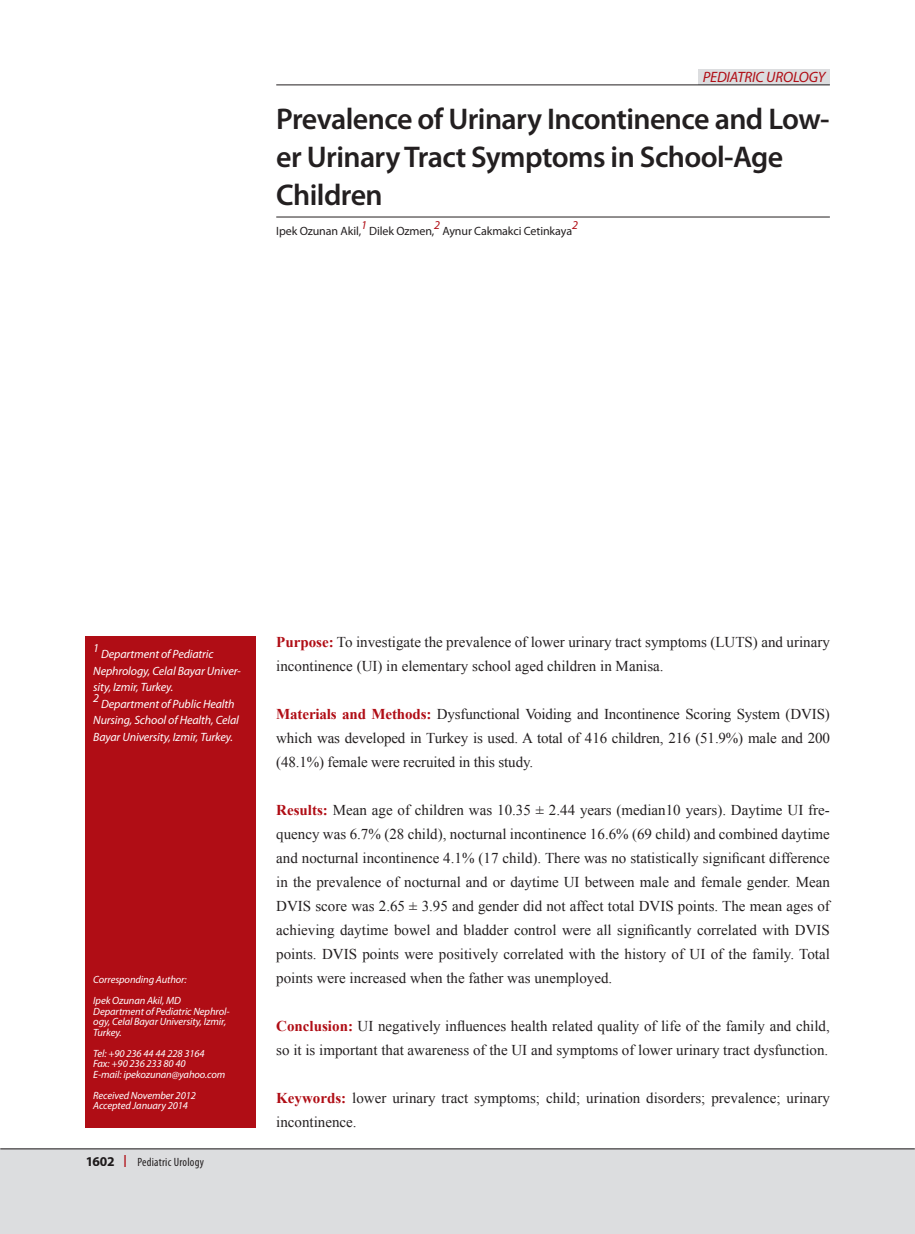
<style>
.page{position:relative;width:915px;height:1234px;background:#fff}
.page>*{position:absolute;margin:0;border:0;box-sizing:border-box;transform-origin:0 0}
.t1{font:600 30px/37.8px "Myriad Pro";letter-spacing:-.02em;color:#231f20}
.t2{font:15px/24px "Times New Roman";color:#231f20}
.t3{font:italic 15px "Myriad Pro";letter-spacing:-.01em;color:#b00d15}
.t4{font:700 13.5px "Myriad Pro";color:#231f20}
.t5{font:italic 12px/16.5px "Myriad Pro";letter-spacing:-.01em;color:#fff}
.t6{font:12px "Myriad Pro";letter-spacing:-.01em;color:#231f20}
.t7{font:condensed 12px "Myriad Pro";letter-spacing:.02em;color:#231f20}
.t8{font:italic 12px "Myriad Pro";color:#b00d15}
.t9{font:italic 10.5px/10.5px "Myriad Pro";letter-spacing:-.01em;color:#fff}
.s1{font-size:12px;color:#b00d15}
.s2{font-weight:700;color:#b00d15}
</style>
<div class="page">
<div style="left:0;top:1148px;width:914px;height:85px;background:#dcdddf"></div>
<hr style="left:0;top:1148px;width:914px;height:1px;background:#231f20">
<hr style="left:276px;top:217px;width:553px;height:1px;background:#231f20">
<hr style="left:276px;top:85px;width:553px;height:1px;background:#231f20">
<div style="left:85px;top:636px;width:170px;height:491px;background:#b00d15"></div>
<div style="left:698px;top:69px;width:131px;height:15px;background:#dcdddf"></div>
<p class="t3" style="left:702px;top:68px;width:124px">PEDIATRIC UROLOGY</p>
<h1 class="t1" style="left:276px;top:99px;width:554px">Prevalence of Urinary Incontinence and Low&shy;er Urinary Tract Symptoms in School-Age<br>Children</h1>
<p class="t6" style="left:276px;top:223px;width:86px">Ipek Ozunan Akil,</p>
<p class="t8" style="left:434px;top:217px;width:7px">2</p>
<p class="t8" style="left:572px;top:217px;width:7px">2</p>
<p class="t8" style="left:361px;top:217px;width:7px">1</p>
<p class="t6" style="left:369px;top:223px;width:67px">Dilek Ozmen,</p>
<p class="t6" style="left:442px;top:223px;width:131px">Aynur Cakmakci Cetinkaya</p>
<p class="t5" style="left:93px;top:639px;width:7px">1</p>
<p class="t5" style="left:93px;top:645px;width:149px;text-indent:8px">Department of Pediatric<br>Nephrology, Celal Bayar Univer&shy;sity, Izmir, Turkey.</p>
<p class="t5" style="left:93px;top:689px;width:7px">2</p>
<p class="t5" style="left:93px;top:695px;width:147px;text-align:center">Department of Public Health<br>Nursing, School of Health, Celal<br>Bayar University, Izmir, Turkey.</p>
<p class="t9" style="left:93px;top:968px;width:95px;line-height:21px">Corresponding Author:<br>Ipek Ozunan Akil, MD</p>
<p class="t9" style="left:93px;top:1005px;width:138px">Department of Pediatric Nephrol&shy;ogy, Celal Bayar University, Izmir,<br>Turkey.</p>
<p class="t9" style="left:93px;top:1047px;width:133px">Tel: +90 236 44 44 228 3164<br>Fax: +90 236 233 80 40<br>E-mail: ipekozunan@yahoo.com</p>
<p class="t9" style="left:93px;top:1089px;width:104px">Received November 2012<br>Accepted January 2014</p>
<p class="t4" style="left:85px;top:1152px;width:43px">1602 <span class="s1">|</span></p>
<p class="t7" style="left:137px;top:1153px;width:68px">Pediatric Urology</p>
<p class="t2" style="left:276px;top:629px;width:555px"><span class="s2">Purpose:</span> To investigate the prevalence of lower urinary tract symptoms (LUTS) and urinary incontinence (UI) in elementary school aged children in Manisa.</p>
<p class="t2" style="left:276px;top:701px;width:555px;text-align:justify"><span class="s2">Materials and Methods:</span> Dysfunctional Voiding and Incontinence Scoring System (DVIS) which was developed in Turkey is used. A total of 416 children, 216 (51.9%) male and 200 (48.1%) female were recruited in this study.</p>
<p class="t2" style="left:276px;top:797px;width:555px;text-align:justify"><span class="s2">Results:</span> Mean age of children was 10.35 ± 2.44 years (median10 years). Daytime UI fre&shy;quency was 6.7% (28 child), nocturnal incontinence 16.6% (69 child) and combined daytime and nocturnal incontinence 4.1% (17 child). There was no statistically significant difference in the prevalence of nocturnal and or daytime UI between male and female gender. Mean DVIS score was 2.65 ± 3.95 and gender did not affect total DVIS points. The mean ages of achieving daytime bowel and bladder control were all significantly correlated with DVIS points. DVIS points were positively correlated with the history of UI of the family. Total points were increased when the father was unemployed.</p>
<p class="t2" style="left:276px;top:1013px;width:555px"><span class="s2">Conclusion:</span> UI negatively influences health related quality of life of the family and child, so it is important that awareness of the UI and symptoms of lower urinary tract dysfunction.</p>
<p class="t2" style="left:276px;top:1085px;width:555px"><span class="s2">Keywords:</span> lower urinary tract symptoms; child; urination disorders; prevalence; urinary incontinence.</p>
</div>
